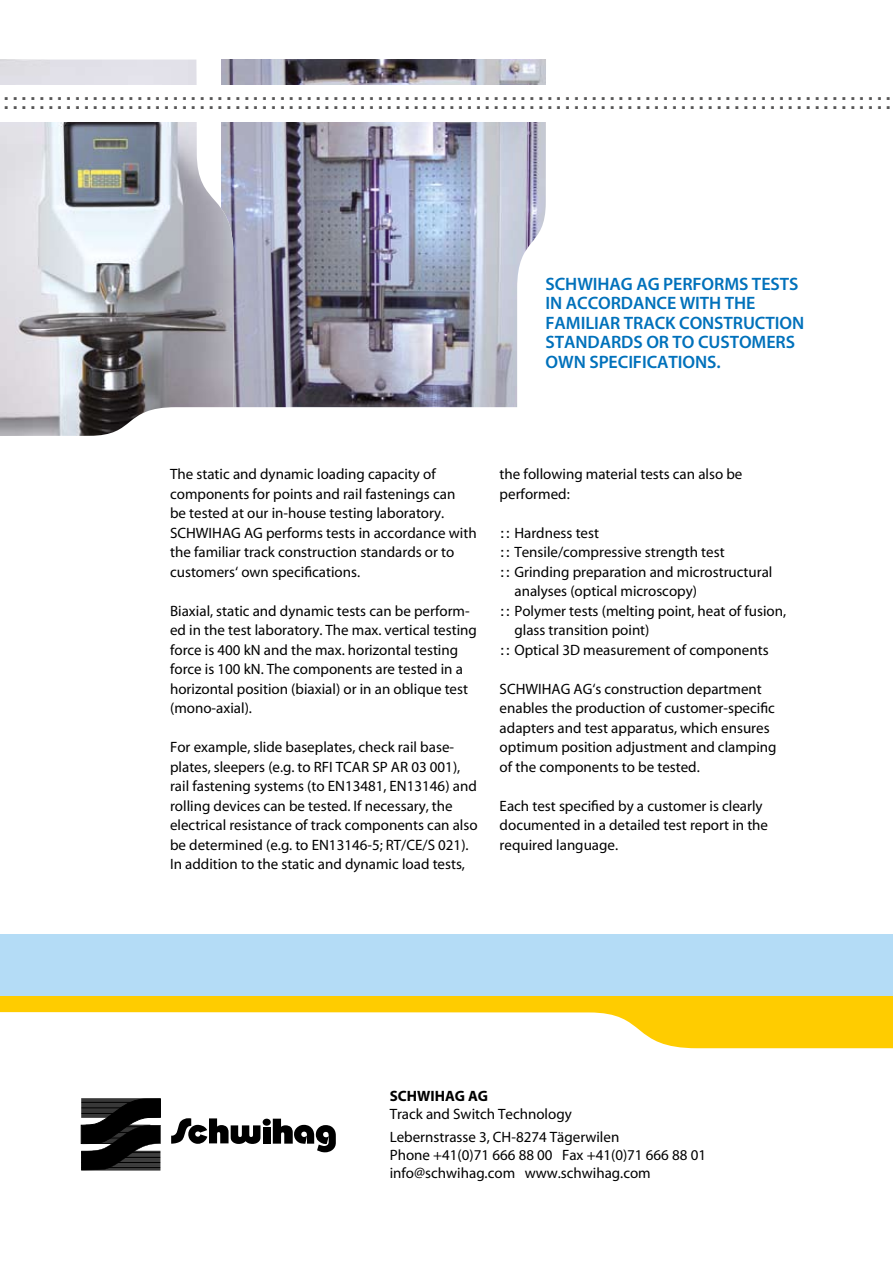
<style>
.page{position:relative;width:893px;height:1263px;background:#fff}
.page>*{position:absolute;margin:0;border:0;box-sizing:border-box;transform-origin:0 0}
.t1{font:30px "DIN";color:#575656}
.t2{font:600 18px/19.5px "Myriad XEO";letter-spacing:-.005em;color:#0071bb}
.t3{font:15px/19.5px "Myriad XEO";color:#000}
.t4{font:700 15px "Myriad XEO";color:#000}
.s1{font-family:"DIN";font-size:18px}
</style>
<div class="page">
<img style="left:0;top:59px;width:546px;height:377px">
<svg style="left:0;top:995px;width:893px;height:53px"></svg>
<hr style="left:81px;top:1170px;width:79px;height:1px;background:#000">
<svg style="left:81px;top:1098px;width:80px;height:72px;background:#292929"></svg>
<svg style="left:171px;top:1118px;width:165px;height:34px"></svg>
<div style="left:0;top:934px;width:893px;height:61px;background:#b4dcf6"></div>
<div style="left:0;top:85px;width:893px;height:36px;background:#fff"></div>
<h1 class="t1" style="left:1px;top:80px;width:893px">::::::::::::::::::::::::::::::::::::::::::::::::::::::::::::::::::::::::::::::::::::::::::::::::::::</h1>
<p class="t2" style="left:546px;top:275px;width:260px">SCHWIHAG AG PERFORMS TESTS<br>IN ACCORDANCE WITH THE<br>FAMILIAR TRACK CONSTRUCTION<br>STANDARDS OR TO CUSTOMERS<br>OWN SPECIFICATIONS.</p>
<p class="t3" style="left:170px;top:465px;width:308px">The static and dynamic loading capacity of components for points and rail fastenings can<br>be tested at our in-house testing laboratory.<br>Schwihag AG performs tests in accordance with the familiar track construction standards or to customers‘ own specifications.</p>
<p class="t3" style="left:170px;top:601px;width:308px">Biaxial, static and dynamic tests can be perform&shy;ed in the test laboratory. The max. vertical testing force is 400 kN and the max. horizontal testing force is 100 kN. The components are tested in a horizontal position (biaxial) or in an oblique test (mono-axial).</p>
<p class="t3" style="left:170px;top:738px;width:309px">For example, slide baseplates, check rail base&shy;plates, sleepers (e.g. to RFI TCAR SP AR 03 001), rail fastening systems (to EN13481, EN13146) and rolling devices can be tested. If necessary, the electrical resistance of track components can also be determined (e.g. to EN13146-5; RT/CE/S 021).<br>In addition to the static and dynamic load tests,</p>
<p class="t3" style="left:500px;top:465px;width:244px">the following material tests can also be performed:</p>
<p class="t3" style="left:500px;top:523px;width:101px"><span class="s1">::</span> Hardness test</p>
<p class="t3" style="left:500px;top:543px;width:226px"><span class="s1">::</span> Tensile/compressive strength test</p>
<p class="t3" style="left:500px;top:562px;width:274px"><span class="s1">::</span> Grinding preparation and microstructural</p>
<p class="t3" style="left:514px;top:582px;width:184px">analyses (optical microscopy)</p>
<p class="t3" style="left:500px;top:601px;width:288px"><span class="s1">::</span> Polymer tests (melting point, heat of fusion,</p>
<p class="t3" style="left:514px;top:621px;width:137px">glass transition point)</p>
<p class="t3" style="left:500px;top:640px;width:270px"><span class="s1">::</span> Optical 3D measurement of components</p>
<p class="t3" style="left:500px;top:679px;width:279px">Schwihag AG‘s construction department enables the production of customer-specific adapters and test apparatus, which ensures optimum position adjustment and clamping of the components to be tested.</p>
<p class="t3" style="left:500px;top:796px;width:270px">Each test specified by a customer is clearly documented in a detailed test report in the required language.</p>
<p class="t4" style="left:390px;top:1089px;width:89px">SCHWIHAG AG</p>
<p class="t3" style="left:390px;top:1104px;width:231px;line-height:22.2px">Track and Switch Technology<br>Lebernstrasse 3, CH-8274 Tägerwilen</p>
<p class="t3" style="left:390px;top:1146px;width:318px;line-height:18px">Phone +41(0)71 666 88 00 Fax +41(0)71 666 88 01 info@schwihag.com www.schwihag.com</p>
</div>
